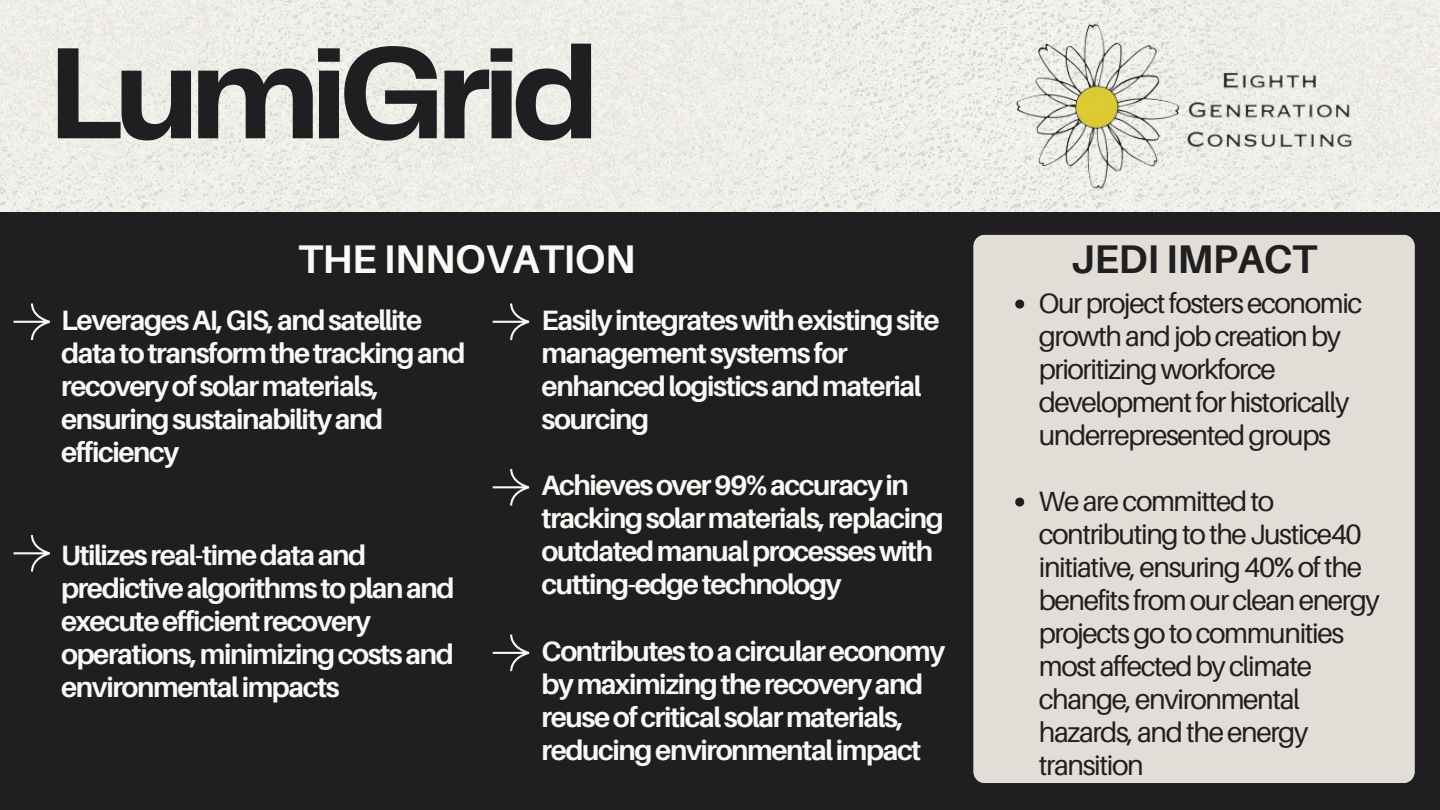
<style>
.page{position:relative;width:1440px;height:810px;background:#fff}
.page>*{position:absolute;margin:0;border:0;box-sizing:border-box;transform-origin:0 0}
.t1{font:700 135.3px "Telegraf";letter-spacing:-.065em;color:#201e21}
.t2{font:700 40px "Aileron";letter-spacing:-.01em;color:#faf9f4}
.t3{font:700 40px "Aileron";letter-spacing:-.01em;color:#201e21}
.t4{font:700 28px/33px "Aileron";letter-spacing:-.05em;color:#faf9f4}
.t5{font:28px/33px "Aileron";letter-spacing:-.05em;color:#201e21}
</style>
<div class="page">
<img style="left:0;top:0;width:1440px;height:212px">
<div style="left:0;top:212px;width:1440px;height:598px;background:#201e21"></div>
<img style="left:1014px;top:0;width:345px;height:212px">
<svg style="left:14px;top:304px;width:36px;height:36px"></svg>
<svg style="left:14px;top:535px;width:36px;height:37px"></svg>
<svg style="left:493px;top:304px;width:36px;height:36px"></svg>
<svg style="left:493px;top:469px;width:36px;height:37px"></svg>
<svg style="left:493px;top:635px;width:36px;height:36px"></svg>
<div style="left:974px;top:235px;width:441px;height:548px;background:#e0ded6"></div>
<svg style="left:1015px;top:300px;width:9px;height:9px"></svg>
<svg style="left:1015px;top:498px;width:9px;height:9px"></svg>
<p class="t1" style="left:50px;top:35px;width:550px">LumiGrid</p>
<h1 class="t2" style="left:298px;top:234px;width:339px">THE INNOVATION</h1>
<h2 class="t4" style="left:61px;top:303px;width:406px">LeveragesAI,GIS,andsatellite datatotransformthetrackingand recoveryofsolarmaterials, ensuringsustainabilityand efficiency</h2>
<p class="t4" style="left:542px;top:303px;width:399px">Easilyintegrateswithexistingsite managementsystemsfor enhancedlogisticsandmaterial sourcing</p>
<p class="t4" style="left:542px;top:468px;width:404px">Achievesover99%accuracyin trackingsolarmaterials,replacing outdatedmanualprocesseswith cutting-edgetechnology</p>
<h3 class="t4" style="left:542px;top:634px;width:405px">Contributestoacirculareconomy bymaximizingtherecoveryand reuseofcriticalsolarmaterials, reducingenvironmentalimpact</h3>
<h2 class="t4" style="left:61px;top:539px;width:395px">Utilizesreal-timedataand predictivealgorithmstoplanand executeefficientrecovery operations,minimizingcostsand environmentalimpacts</h2>
<h3 class="t3" style="left:1071px;top:234px;width:248px">JEDI IMPACT</h3>
<p class="t5" style="left:1039px;top:286px;width:325px">Our project fosters economic growth and job creation by prioritizing workforce development for historically underrepresented groups</p>
<p class="t5" style="left:1039px;top:484px;width:343px">We are committed to contributing to the Justice40 initiative, ensuring 40% of the benefits from our clean energy projects go to communities most affected by climate change, environmental hazards, and the energy transition</p>
</div>
